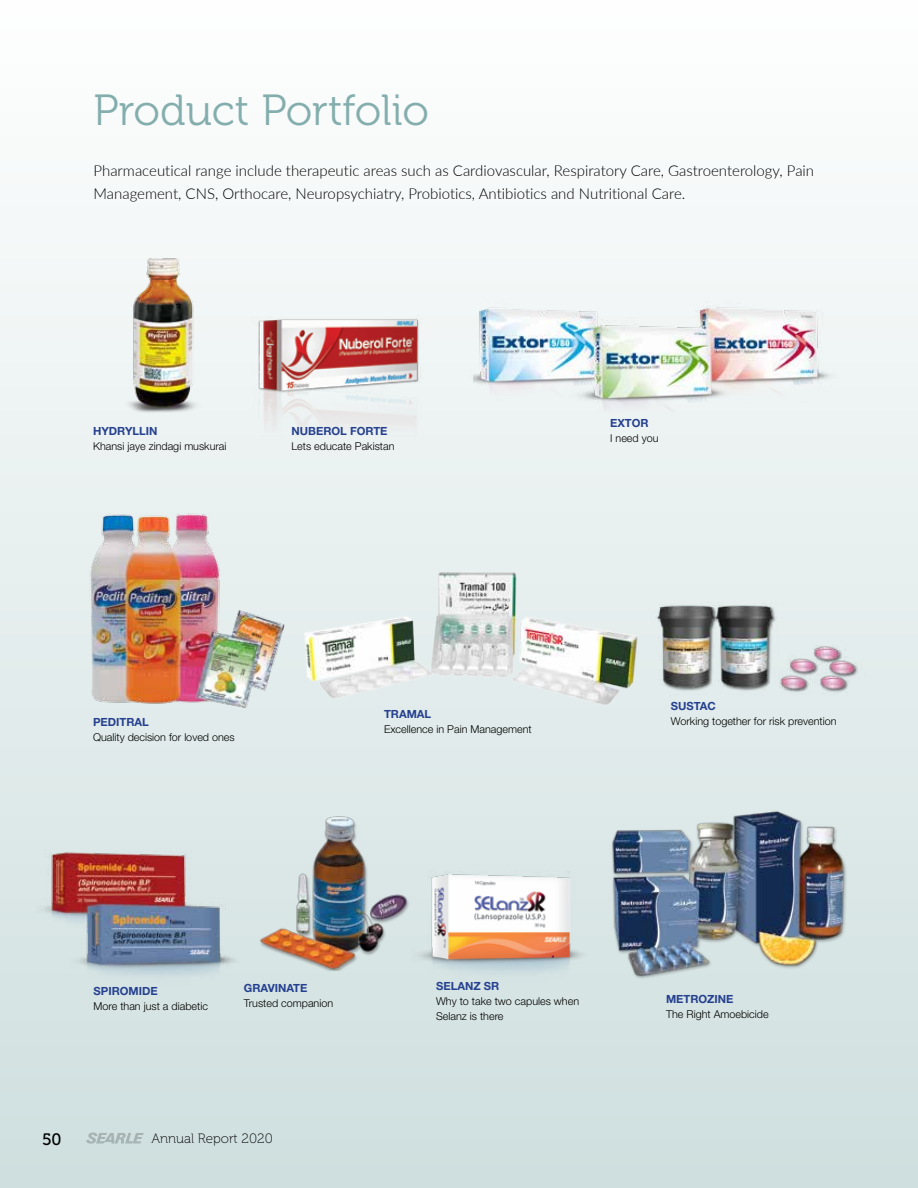
<style>
.page{position:relative;width:918px;height:1188px;background:#fff}
.page>*{position:absolute;margin:0;border:0;box-sizing:border-box;transform-origin:0 0}
.t1{font:43.5px "Museo 300";color:#84aead}
.t2{font:16.5px "Museo 500";color:#000}
.t3{font:300 15px/22.5px "Lato";color:#000}
.t4{font:13.5px "Museo 100";color:#000}
.t5{font:700 11.25px "Helvetica Neue LT Std";color:#25408f}
.t6{font:300 10.8px/15px "Helvetica Neue LT Std";color:#000}
</style>
<div class="page">
<div style="left:0;top:0;width:918px;height:1188px;background:linear-gradient(to bottom,#fefefe,#cfdfdf)"></div>
<div style="left:910px;top:542px;width:8px;height:211px;background:#e4eded"></div>
<img style="left:118px;top:253px;width:83px;height:174px">
<img style="left:592px;top:799px;width:268px;height:188px">
<img style="left:234px;top:281px;width:211px;height:192px">
<img style="left:462px;top:283px;width:376px;height:128px">
<img style="left:49px;top:480px;width:264px;height:241px">
<img style="left:268px;top:571px;width:413px;height:135px">
<img style="left:632px;top:593px;width:234px;height:114px">
<img style="left:19px;top:825px;width:240px;height:177px">
<img style="left:226px;top:791px;width:221px;height:202px">
<img style="left:395px;top:819px;width:214px;height:200px">
<svg style="left:86px;top:1132px;width:58px;height:12px"></svg>
<h1 class="t1" style="left:94px;top:86px;width:337px">Product Portfolio</h1>
<h3 class="t3" style="left:94px;top:159px;width:722px">Pharmaceutical range include therapeutic areas such as Cardiovascular, Respiratory Care, Gastroenterology, Pain<br>Management, CNS, Orthocare, Neuropsychiatry, Probiotics, Antibiotics and Nutritional Care.</h3>
<p class="t5" style="left:93px;top:424px;width:66px">HYDRYLLIN</p>
<p class="t6" style="left:93px;top:439px;width:135px">Khansi jaye zindagi muskurai</p>
<p class="t5" style="left:292px;top:424px;width:98px">NUBEROL FORTE</p>
<p class="t6" style="left:292px;top:439px;width:105px">Lets educate Pakistan</p>
<p class="t5" style="left:610px;top:416px;width:40px">EXTOR</p>
<p class="t6" style="left:610px;top:431px;width:50px">I need you</p>
<p class="t5" style="left:93px;top:715px;width:57px">PEDITRAL</p>
<p class="t6" style="left:93px;top:730px;width:143px">Quality decision for loved ones</p>
<p class="t5" style="left:384px;top:707px;width:49px">TRAMAL</p>
<p class="t6" style="left:384px;top:722px;width:149px">Excellence in Pain Management</p>
<p class="t5" style="left:671px;top:699px;width:47px">SUSTAC</p>
<p class="t6" style="left:671px;top:713px;width:167px">Working together for risk prevention</p>
<p class="t5" style="left:94px;top:984px;width:66px">SPIROMIDE</p>
<p class="t6" style="left:94px;top:998px;width:116px">More than just a diabetic</p>
<p class="t5" style="left:436px;top:979px;width:65px">SELANZ SR</p>
<p class="t6" style="left:436px;top:993px;width:145px">Why to take two capules when<br>Selanz is there</p>
<p class="t5" style="left:244px;top:981px;width:65px">GRAVINATE</p>
<p class="t6" style="left:244px;top:995px;width:91px">Trusted companion</p>
<p class="t5" style="left:666px;top:992px;width:69px">METROZINE</p>
<p class="t6" style="left:666px;top:1007px;width:104px">The Right Amoebicide</p>
<h2 class="t2" style="left:42px;top:1130px;width:21px">50</h2>
<p class="t4" style="left:151px;top:1131px;width:123px">Annual Report 2020</p>
</div>
